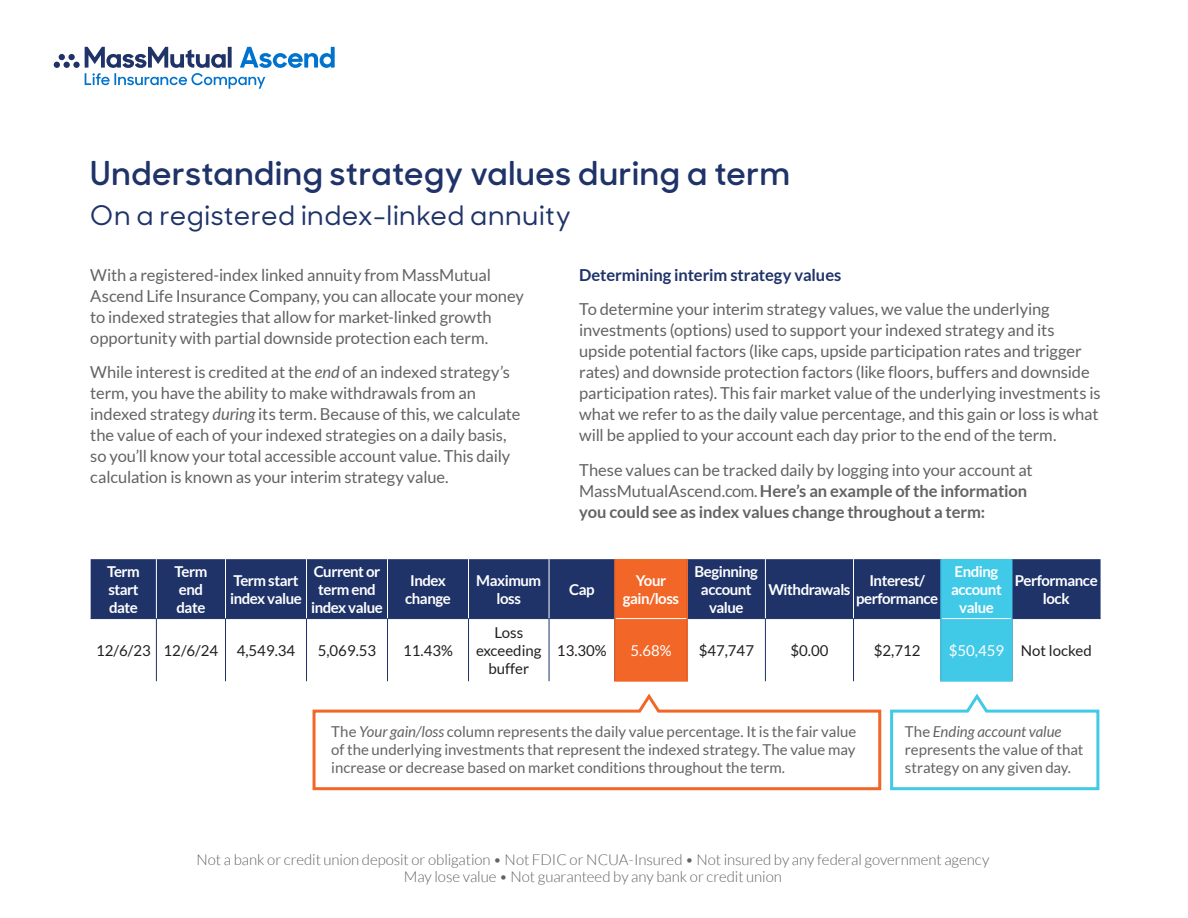
<style>
.page{position:relative;width:1188px;height:918px;background:#fff}
.page>*{position:absolute;margin:0;border:0;box-sizing:border-box;transform-origin:0 0}
.Cov_Headline_294{font:600 33px "MM Sharp Sans";letter-spacing:.02em;color:#1f3369}
.Cov_Headline_294-2{font:500 27px "MM Sharp Sans";letter-spacing:.02em;color:#1f3369}
.Body{font:16.5px/21px "Lato";letter-spacing:-.01em;color:#636366}
.Body-2{font:700 16.5px/21px "Lato";letter-spacing:-.005em;color:#636366}
.Body-3{font:700 16.5px "Lato";letter-spacing:-.01em;color:#1f3369}
.Body-4{font:15px/18px "Lato";color:#636366;text-align:justify}
.t1{font:700 15px/18px "Lato";letter-spacing:-.03em;color:#fff;text-align:center}
.Disclosure_No_Indent{font:300 15px/17.2px "Lato";letter-spacing:-.005em;color:#636366;text-align:center}
.t2{font:15px/18px "Lato";color:#231f20;text-align:center}
.t3{font:15px "Lato";color:#fff}
.s1{font-style:italic}
.s2{font-weight:400}
</style>
<div class="page">
<div style="left:91px;top:559px;width:1010px;height:59px;background:#1f3369"></div>
<div style="left:617px;top:562px;width:68px;height:117px;background:#f26627"></div>
<div style="left:943px;top:562px;width:66px;height:117px;background:#41c9e8"></div>
<hr style="left:91px;top:618px;width:65px;height:1px;background:#1f3369">
<hr style="left:156px;top:618px;width:70px;height:1px;background:#1f3369">
<hr style="left:226px;top:618px;width:81px;height:1px;background:#1f3369">
<hr style="left:307px;top:618px;width:81px;height:1px;background:#1f3369">
<hr style="left:388px;top:618px;width:81px;height:1px;background:#1f3369">
<hr style="left:469px;top:618px;width:80px;height:1px;background:#1f3369">
<hr style="left:549px;top:618px;width:65px;height:1px;background:#1f3369">
<hr style="left:688px;top:618px;width:77px;height:1px;background:#1f3369">
<hr style="left:765px;top:618px;width:89px;height:1px;background:#1f3369">
<hr style="left:854px;top:618px;width:87px;height:1px;background:#1f3369">
<hr style="left:1012px;top:618px;width:89px;height:1px;background:#1f3369">
<hr style="left:156px;top:559px;width:1px;height:59px;background:#fff">
<hr style="left:225px;top:559px;width:1px;height:59px;background:#fff">
<hr style="left:306px;top:559px;width:1px;height:59px;background:#fff">
<hr style="left:387px;top:559px;width:1px;height:59px;background:#fff">
<hr style="left:468px;top:559px;width:1px;height:59px;background:#fff">
<hr style="left:549px;top:559px;width:1px;height:59px;background:#fff">
<hr style="left:765px;top:559px;width:1px;height:59px;background:#fff">
<hr style="left:853px;top:559px;width:1px;height:59px;background:#fff">
<hr style="left:156px;top:619px;width:1px;height:62px;background:#1f3369">
<hr style="left:225px;top:619px;width:1px;height:62px;background:#1f3369">
<hr style="left:306px;top:619px;width:1px;height:62px;background:#1f3369">
<hr style="left:387px;top:619px;width:1px;height:62px;background:#1f3369">
<hr style="left:468px;top:619px;width:1px;height:62px;background:#1f3369">
<hr style="left:549px;top:619px;width:1px;height:62px;background:#1f3369">
<hr style="left:765px;top:619px;width:1px;height:62px;background:#1f3369">
<hr style="left:853px;top:619px;width:1px;height:62px;background:#1f3369">
<hr style="left:1012px;top:619px;width:1px;height:62px;background:#1f3369">
<hr style="left:615px;top:618px;width:72px;height:1px;background:#fff">
<hr style="left:941px;top:618px;width:71px;height:1px;background:#fff">
<hr style="left:1012px;top:559px;width:1px;height:60px;background:#1f3369">
<svg style="left:312px;top:693px;width:570px;height:98px"></svg>
<svg style="left:890px;top:693px;width:210px;height:98px"></svg>
<div style="left:614px;top:559px;width:74px;height:123px;border:2px solid #f26627"></div>
<div style="left:940px;top:559px;width:72px;height:123px;border:2px solid #41c9e8"></div>
<svg style="left:85px;top:47px;width:250px;height:42px"></svg>
<div style="left:73px;top:62px;width:7px;height:6px;background:#1f3369;border-radius:50%"></div>
<div style="left:68px;top:54px;width:7px;height:6px;background:#1f3369;border-radius:50%"></div>
<svg style="left:54px;top:54px;width:16px;height:14px"></svg>
<p class="Cov_Headline_294" style="left:90px;top:148px;width:701px">Understanding strategy values during a term</p>
<p class="Cov_Headline_294-2" style="left:90px;top:196px;width:482px">On a registered index-linked annuity</p>
<p class="Body" style="left:90px;top:264px;width:435px">With a registered-index linked annuity from MassMutual Ascend Life Insurance Company, you can allocate your money to indexed strategies that allow for market-linked growth opportunity with partial downside protection each term.</p>
<p class="Body" style="left:90px;top:362px;width:432px">While interest is credited at the <span class="s1">end</span> of an indexed strategy’s term, you have the ability to make withdrawals from an indexed strategy <span class="s1">during</span> its term. Because of this, we calculate the value of each of your indexed strategies on a daily basis, so you’ll know your total accessible account value. This daily calculation is known as your interim strategy value.</p>
<p class="Body-3" style="left:579px;top:265px;width:264px">Determining interim strategy values</p>
<p class="Body" style="left:579px;top:299px;width:523px">To determine your interim strategy values, we value the underlying investments (options) used to support your indexed strategy and its upside potential factors (like caps, upside participation rates and trigger rates) and downside protection factors (like floors, buffers and downside participation rates). This fair market value of the underlying investments is what we refer to as the daily value percentage, and this gain or loss is what will be applied to your account each day prior to the end of the term.</p>
<p class="Body-2" style="left:579px;top:459px;width:455px"><span class="s2">These values can be tracked daily by logging into your account at<br>MassMutualAscend.com.</span> Here’s an example of the information you could see as index values change throughout a term:</p>
<p class="t1" style="left:107px;top:562px;width:34px;text-align:justify">Term start date</p>
<p class="t1" style="left:175px;top:562px;width:34px;text-align:left">Term end date</p>
<p class="t1" style="left:230px;top:571px;width:73px;text-align:left">Term start index value</p>
<p class="t1" style="left:311px;top:562px;width:73px">Current or term end index value</p>
<p class="t1" style="left:405px;top:571px;width:47px">Index change</p>
<p class="t1" style="left:476px;top:571px;width:67px">Maximum loss</p>
<p class="t1" style="left:569px;top:580px;width:27px">Cap</p>
<p class="t1" style="left:623px;top:571px;width:58px">Your gain/loss</p>
<p class="t1" style="left:695px;top:562px;width:65px">Beginning account value</p>
<p class="t1" style="left:768px;top:580px;width:84px">Withdrawals</p>
<p class="t1" style="left:856px;top:571px;width:84px">Interest/ performance</p>
<p class="t1" style="left:951px;top:562px;width:52px">Ending account value</p>
<p class="t1" style="left:1015px;top:571px;width:84px">Performance lock</p>
<p class="t2" style="left:96px;top:641px;width:56px">12/6/23</p>
<p class="t2" style="left:164px;top:641px;width:56px">12/6/24</p>
<p class="t2" style="left:237px;top:641px;width:60px">4,549.34</p>
<p class="t2" style="left:318px;top:641px;width:60px">5,069.53</p>
<p class="t2" style="left:403px;top:641px;width:51px">11.43%</p>
<p class="t2" style="left:476px;top:623px;width:67px">Loss exceeding buffer</p>
<p class="t2" style="left:557px;top:641px;width:51px">13.30%</p>
<p class="t3" style="left:630px;top:642px;width:43px">5.68%</p>
<p class="t2" style="left:699px;top:641px;width:57px">$47,747</p>
<p class="t2" style="left:790px;top:641px;width:39px">$0.00</p>
<p class="t2" style="left:874px;top:641px;width:48px">$2,712</p>
<p class="t3" style="left:949px;top:642px;width:57px">$50,459</p>
<p class="t2" style="left:1021px;top:641px;width:73px">Not locked</p>
<p class="Body-4" style="left:331px;top:722px;width:527px">The <span class="s1">Your gain/loss</span> column represents the daily value percentage. It is the fair value of the underlying investments that represent the indexed strategy. The value may increase or decrease based on market conditions throughout the term.</p>
<p class="Body-4" style="left:905px;top:722px;width:180px;text-align:left">The <span class="s1">Ending account value </span>represents the value of that strategy on any given day.</p>
<p class="Disclosure_No_Indent" style="left:197px;top:851px;width:794px">Not a bank or credit union deposit or obligation • Not FDIC or NCUA-Insured • Not insured by any federal government agency<br>May lose value • Not guaranteed by any bank or credit union</p>
</div>
